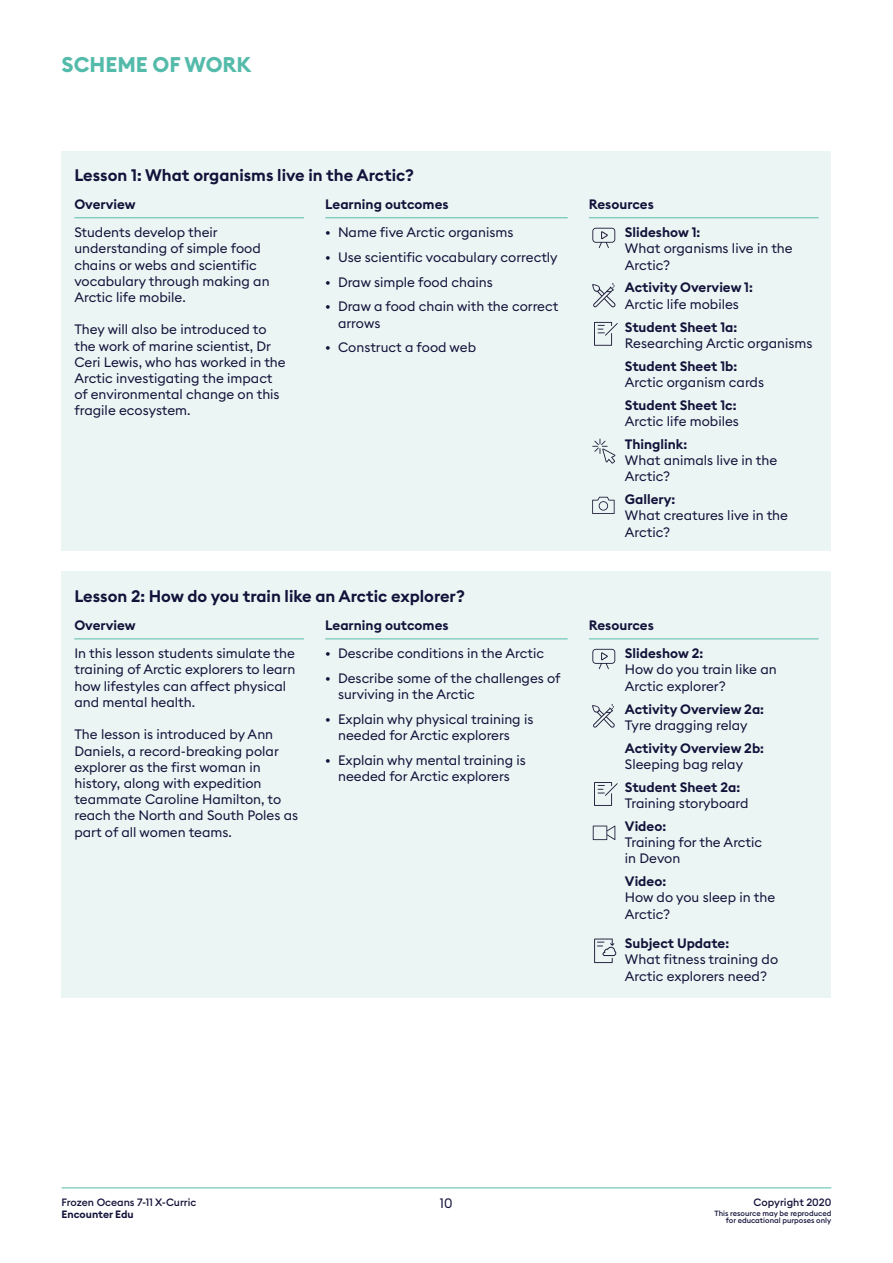
<style>
.page{position:relative;width:893px;height:1263px;background:#fff}
.page>*{position:absolute;margin:0;border:0;box-sizing:border-box;transform-origin:0 0}
.t1{font:700 21px "Euclid Square";color:#54bbab}
.t2{font:600 16.5px "Euclid Square";color:#13123a}
.t3{font:13.5px/16.2px "Euclid Square";color:#13123a}
.t4{font:600 13.5px/27.9px "Euclid Square";color:#13123a}
.t5{font:500 10.5px "Euclid Square";color:#13123a}
.t6{font:600 10.5px "Euclid Square";color:#13123a}
.t7{font:500 7.5px/7.5px "Euclid Square";color:#13123a;text-align:right}
</style>
<div class="page">
<hr style="left:62px;top:1187px;width:769px;height:1px;background:#54bbab">
<div style="left:62px;top:151px;width:769px;height:399px;background:#ebf6f4"></div>
<div style="left:62px;top:572px;width:769px;height:426px;background:#ebf6f4"></div>
<hr style="left:74px;top:217px;width:230px;height:1px;background:#54bbab">
<hr style="left:74px;top:638px;width:230px;height:1px;background:#54bbab">
<hr style="left:589px;top:217px;width:30px;height:1px;background:#54bbab">
<hr style="left:619px;top:217px;width:200px;height:1px;background:#54bbab">
<svg style="left:592px;top:228px;width:23px;height:20px"></svg>
<svg style="left:592px;top:283px;width:23px;height:24px"></svg>
<svg style="left:594px;top:322px;width:24px;height:24px"></svg>
<svg style="left:592px;top:439px;width:23px;height:25px"></svg>
<svg style="left:592px;top:497px;width:23px;height:17px"></svg>
<hr style="left:589px;top:638px;width:30px;height:1px;background:#54bbab">
<hr style="left:619px;top:638px;width:200px;height:1px;background:#54bbab">
<svg style="left:592px;top:649px;width:23px;height:20px"></svg>
<svg style="left:592px;top:704px;width:23px;height:24px"></svg>
<svg style="left:594px;top:782px;width:24px;height:24px"></svg>
<svg style="left:593px;top:825px;width:22px;height:15px"></svg>
<svg style="left:594px;top:938px;width:23px;height:25px"></svg>
<hr style="left:325px;top:217px;width:243px;height:1px;background:#54bbab">
<hr style="left:325px;top:638px;width:243px;height:1px;background:#54bbab">
<h1 class="t1" style="left:62px;top:51px;width:191px">SCHEME OF WORK</h1>
<p class="t2" style="left:74px;top:165px;width:341px">Lesson 1: What organisms live in the Arctic?</p>
<p class="t4" style="left:74px;top:191px;width:63px">Overview</p>
<p class="t3" style="left:74px;top:224px;width:197px">Students develop their understanding of simple food chains or webs and scientific vocabulary through making an<br>Arctic life mobile.</p>
<p class="t3" style="left:74px;top:321px;width:213px">They will also be introduced to the work of marine scientist, Dr<br>Ceri Lewis, who has worked in the<br>Arctic investigating the impact of environmental change on this fragile ecosystem.</p>
<p class="t4" style="left:325px;top:191px;width:125px">Learning outcomes</p>
<p class="t3" style="left:325px;top:224px;width:190px">• Name five Arctic organisms</p>
<p class="t3" style="left:325px;top:249px;width:234px">• Use scientific vocabulary correctly</p>
<p class="t3" style="left:325px;top:274px;width:169px">• Draw simple food chains</p>
<p class="t3" style="left:338px;top:298px;width:222px;text-indent:-13px">• Draw a food chain with the correct arrows</p>
<p class="t3" style="left:325px;top:339px;width:152px">• Construct a food web</p>
<p class="t2" style="left:74px;top:586px;width:392px">Lesson 2: How do you train like an Arctic explorer?</p>
<p class="t4" style="left:74px;top:612px;width:63px">Overview</p>
<p class="t3" style="left:74px;top:645px;width:222px">In this lesson students simulate the training of Arctic explorers to learn how lifestyles can affect physical and mental health.</p>
<p class="t3" style="left:74px;top:726px;width:225px">The lesson is introduced by Ann<br>Daniels, a record-breaking polar explorer as the first woman in history, along with expedition teammate Caroline Hamilton, to reach the North and South Poles as part of all women teams.</p>
<p class="t4" style="left:325px;top:612px;width:125px">Learning outcomes</p>
<p class="t3" style="left:325px;top:645px;width:220px">• Describe conditions in the Arctic</p>
<p class="t3" style="left:338px;top:670px;width:224px;text-indent:-13px">• Describe some of the challenges of surviving in the Arctic</p>
<p class="t3" style="left:338px;top:711px;width:197px;text-indent:-13px">• Explain why physical training is needed for Arctic explorers</p>
<p class="t3" style="left:325px;top:752px;width:202px;text-align:center">• Explain why mental training is needed for Arctic explorers</p>
<p class="t4" style="left:625px;top:191px;width:77px;text-indent:-36px">Resources<br>Slideshow 1:</p>
<p class="t3" style="left:625px;top:240px;width:169px">What organisms live in the<br>Arctic?</p>
<p class="t4" style="left:625px;top:274px;width:130px">Activity Overview 1:</p>
<p class="t3" style="left:625px;top:296px;width:116px">Arctic life mobiles</p>
<p class="t4" style="left:625px;top:313px;width:114px">Student Sheet 1a:</p>
<p class="t3" style="left:625px;top:335px;width:189px">Researching Arctic organisms</p>
<p class="t4" style="left:625px;top:352px;width:114px">Student Sheet 1b:</p>
<p class="t3" style="left:625px;top:374px;width:141px">Arctic organism cards</p>
<p class="t4" style="left:625px;top:391px;width:113px">Student Sheet 1c:</p>
<p class="t3" style="left:625px;top:413px;width:116px">Arctic life mobiles</p>
<p class="t4" style="left:625px;top:430px;width:64px">Thinglink:</p>
<p class="t3" style="left:625px;top:452px;width:154px">What animals live in the<br>Arctic?</p>
<p class="t4" style="left:625px;top:486px;width:52px">Gallery:</p>
<p class="t3" style="left:625px;top:507px;width:165px">What creatures live in the<br>Arctic?</p>
<p class="t4" style="left:625px;top:612px;width:80px;text-indent:-36px">Resources<br>Slideshow 2:</p>
<p class="t3" style="left:625px;top:661px;width:153px">How do you train like an<br>Arctic explorer?</p>
<p class="t4" style="left:625px;top:695px;width:141px">Activity Overview 2a:</p>
<p class="t3" style="left:625px;top:717px;width:124px">Tyre dragging relay</p>
<p class="t4" style="left:625px;top:734px;width:141px">Activity Overview 2b:</p>
<p class="t3" style="left:625px;top:756px;width:120px">Sleeping bag relay</p>
<p class="t4" style="left:625px;top:773px;width:117px">Student Sheet 2a:</p>
<p class="t3" style="left:625px;top:795px;width:125px">Training storyboard</p>
<p class="t4" style="left:625px;top:812px;width:43px">Video:</p>
<p class="t3" style="left:625px;top:834px;width:139px">Training for the Arctic in Devon</p>
<p class="t4" style="left:625px;top:868px;width:43px">Video:</p>
<p class="t3" style="left:625px;top:889px;width:152px">How do you sleep in the<br>Arctic?</p>
<p class="t4" style="left:625px;top:930px;width:106px">Subject Update:</p>
<p class="t3" style="left:625px;top:951px;width:155px">What fitness training do<br>Arctic explorers need?</p>
<p class="t5" style="left:62px;top:1195px;width:136px">Frozen Oceans 7-11 X-Curric</p>
<p class="t3" style="left:440px;top:1195px;width:14px">10</p>
<p class="t6" style="left:62px;top:1208px;width:73px">Encounter Edu</p>
<p class="t5" style="left:754px;top:1195px;width:79px">Copyright 2020</p>
<p class="t7" style="left:714px;top:1209px;width:118px">This resource may be reproduced for educational purposes only</p>
</div>
